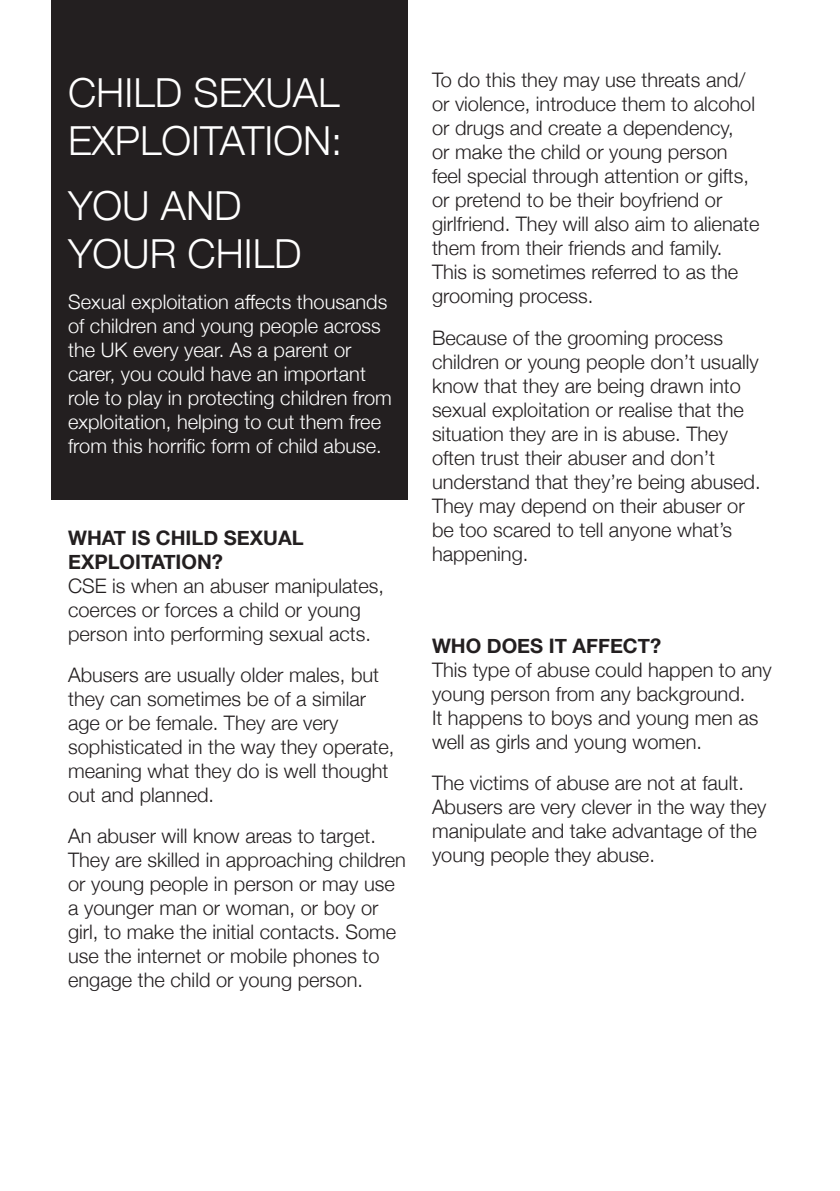
<style>
.page{position:relative;width:840px;height:1191px;background:#fff}
.page>*{position:absolute;margin:0;border:0;box-sizing:border-box;transform-origin:0 0}
.t1{font:300 40px/48px "Helvetica Neue";color:#fff}
.t2{font:300 20px/24px "Helvetica Neue";color:#231f20}
.t3{font:300 20px/24px "Helvetica Neue";color:#fff}
.s1{font-weight:700}
</style>
<div class="page">
<div style="left:51px;top:0;width:357px;height:499px;background:#231f20"></div>
<p class="t1" style="left:68px;top:66px;width:275px">CHILD SEXUAL<br>EXPLOITATION:</p>
<p class="t1" style="left:68px;top:179px;width:235px">YOU AND<br>YOUR CHILD</p>
<p class="t3" style="left:68px;top:288px;width:325px">Sexual exploitation affects thousands of children and young people across the UK every year. As a parent or carer, you could have an important role to play in protecting children from exploitation, helping to cut them free from this horrific form of child abuse.</p>
<p class="t2" style="left:68px;top:524px;width:317px"><span class="s1">WHAT IS CHILD SEXUAL<br>EXPLOITATION?<br></span>CSE is when an abuser manipulates, coerces or forces a child or young person into performing sexual acts.</p>
<p class="t2" style="left:68px;top:661px;width:327px">Abusers are usually older males, but they can sometimes be of a similar age or be female. They are very sophisticated in the way they operate, meaning what they do is well thought out and planned.</p>
<p class="t2" style="left:68px;top:822px;width:339px">An abuser will know areas to target.<br>They are skilled in approaching children or young people in person or may use a younger man or woman, or boy or girl, to make the initial contacts. Some use the internet or mobile phones to engage the child or young person.</p>
<p class="t2" style="left:432px;top:67px;width:329px">To do this they may use threats and/ or violence, introduce them to alcohol or drugs and create a dependency,<br>or make the child or young person feel special through attention or gifts, or pretend to be their boyfriend or girlfriend. They will also aim to alienate them from their friends and family.<br>This is sometimes referred to as the grooming process.</p>
<p class="t2" style="left:432px;top:324px;width:330px">Because of the grooming process children or young people don’t usually know that they are being drawn into sexual exploitation or realise that the situation they are in is abuse. They often trust their abuser and don’t understand that they’re being abused.<br>They may depend on their abuser or be too scared to tell anyone what’s happening.</p>
<p class="t2" style="left:432px;top:632px;width:341px"><span class="s1">WHO DOES IT AFFECT?<br></span>This type of abuse could happen to any young person from any background.<br>It happens to boys and young men as well as girls and young women.</p>
<p class="t2" style="left:432px;top:769px;width:336px">The victims of abuse are not at fault.<br>Abusers are very clever in the way they manipulate and take advantage of the young people they abuse.</p>
</div>
